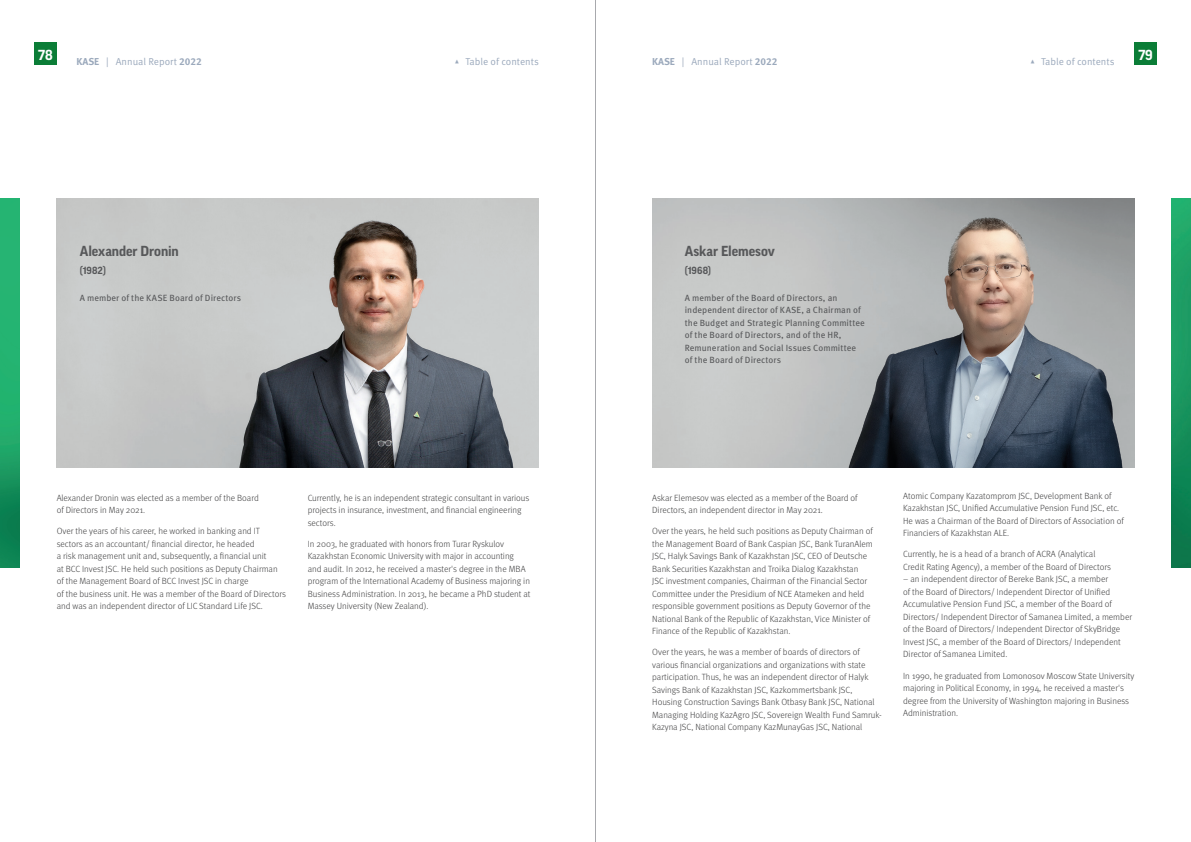
<style>
.page{position:relative;width:1191px;height:842px;background:#fff}
.page>*{position:absolute;margin:0;border:0;box-sizing:border-box;transform-origin:0 0}
.t1{font:700 14px "Good Pro";letter-spacing:-.005em;color:#57585a}
.t2{font:700 14px "Good Pro";color:#fff}
.t3{font:10px "Meta Pro Norm";color:#9ba9bc}
.t4{font:700 10px "Good Pro";letter-spacing:.01em;color:#57585a}
.t5{font:300 9px/12.5px "Meta Pro";color:#3e3e3f}
.t6{font:9px/12.5px "Meta Pro";letter-spacing:.005em;color:#57585a}
.s1{font-family:"Meta Pro";font-weight:700}
</style>
<div class="page">
<div style="left:34px;top:43px;width:23px;height:22px;background:#0b7d37"></div>
<div style="left:1134px;top:43px;width:23px;height:22px;background:#0b7d37"></div>
<hr style="left:595px;top:0;width:1px;height:842px;background:#a8a9ad">
<img style="left:57px;top:198px;width:482px;height:270px">
<img style="left:652px;top:198px;width:482px;height:270px">
<img style="left:0;top:198px;width:20px;height:369px">
<img style="left:1171px;top:198px;width:20px;height:369px">
<h1 class="t2" style="left:38px;top:47px;width:16px">78</h1>
<h1 class="t2" style="left:1138px;top:47px;width:16px">79</h1>
<p class="t3" style="left:77px;top:54px;width:127px"><span class="s1">KASE</span> | Annual Report <span class="s1">2022</span></p>
<p class="t3" style="left:454px;top:54px;width:86px">▴ Table of contents</p>
<p class="t3" style="left:652px;top:54px;width:127px"><span class="s1">KASE</span> | Annual Report <span class="s1">2022</span></p>
<p class="t3" style="left:1029px;top:54px;width:86px">▴ Table of contents</p>
<h1 class="t1" style="left:80px;top:243px;width:100px">Alexander Dronin</h1>
<p class="t4" style="left:80px;top:265px;width:28px">(1982)</p>
<p class="t6" style="left:80px;top:291px;width:163px">A member of the KASE Board of Directors</p>
<p class="t5" style="left:57px;top:491px;width:204px">Alexander Dronin was elected as a member of the Board of Directors in May 2021.</p>
<p class="t5" style="left:57px;top:524px;width:231px">Over the years of his career, he worked in banking and IT sectors as an accountant/ financial director, he headed<br>a risk management unit and, subsequently, a financial unit<br>at BCC Invest JSC. He held such positions as Deputy Chairman of the Management Board of BCC Invest JSC in charge<br>of the business unit. He was a member of the Board of Directors and was an independent director of LIC Standard Life JSC.</p>
<p class="t5" style="left:308px;top:491px;width:223px">Currently, he is an independent strategic consultant in various projects in insurance, investment, and financial engineering sectors.</p>
<p class="t5" style="left:308px;top:537px;width:224px">In 2003, he graduated with honors from Turar Ryskulov Kazakhstan Economic University with major in accounting<br>and audit. In 2012, he received a master's degree in the MBA program of the International Academy of Business majoring in Business Administration. In 2013, he became a PhD student at Massey University (New Zealand).</p>
<h1 class="t1" style="left:685px;top:243px;width:92px">Askar Elemesov</h1>
<p class="t4" style="left:685px;top:265px;width:28px">(1968)</p>
<p class="t6" style="left:685px;top:291px;width:182px">A member of the Board of Directors, an independent director of KASE, a Chairman of the Budget and Strategic Planning Committee of the Board of Directors, and of the HR, Remuneration and Social Issues Committee of the Board of Directors</p>
<p class="t5" style="left:652px;top:491px;width:207px">Askar Elemesov was elected as a member of the Board of<br>Directors, an independent director in May 2021.</p>
<p class="t5" style="left:652px;top:524px;width:222px">Over the years, he held such positions as Deputy Chairman of the Management Board of Bank Caspian JSC, Bank TuranAlem JSC, Halyk Savings Bank of Kazakhstan JSC, CEO of Deutsche Bank Securities Kazakhstan and Troika Dialog Kazakhstan<br>JSC investment companies, Chairman of the Financial Sector Committee under the Presidium of NCE Atameken and held responsible government positions as Deputy Governor of the National Bank of the Republic of Kazakhstan, Vice Minister of Finance of the Republic of Kazakhstan.</p>
<p class="t5" style="left:652px;top:645px;width:231px">Over the years, he was a member of boards of directors of various financial organizations and organizations with state participation. Thus, he was an independent director of Halyk Savings Bank of Kazakhstan JSC, Kazkommertsbank JSC, Housing Construction Savings Bank Otbasy Bank JSC, National Managing Holding KazAgro JSC, Sovereign Wealth Fund Samruk-Kazyna JSC, National Company KazMunayGas JSC, National</p>
<p class="t5" style="left:903px;top:489px;width:222px">Atomic Company Kazatomprom JSC, Development Bank of Kazakhstan JSC, Unified Accumulative Pension Fund JSC, etc.<br>He was a Chairman of the Board of Directors of Association of Financiers of Kazakhstan ALE.</p>
<p class="t5" style="left:903px;top:548px;width:209px">Currently, he is a head of a branch of ACRA (Analytical<br>Credit Rating Agency), a member of the Board of Directors</p>
<p class="t5" style="left:903px;top:573px;width:230px">– an independent director of Bereke Bank JSC, a member<br>of the Board of Directors/ Independent Director of Unified Accumulative Pension Fund JSC, a member of the Board of Directors/ Independent Director of Samanea Limited, a member of the Board of Directors/ Independent Director of SkyBridge Invest JSC, a member of the Board of Directors/ Independent Director of Samanea Limited.</p>
<p class="t5" style="left:903px;top:669px;width:233px">In 1990, he graduated from Lomonosov Moscow State University majoring in Political Economy, in 1994, he received a master's degree from the University of Washington majoring in Business Administration.</p>
</div>
